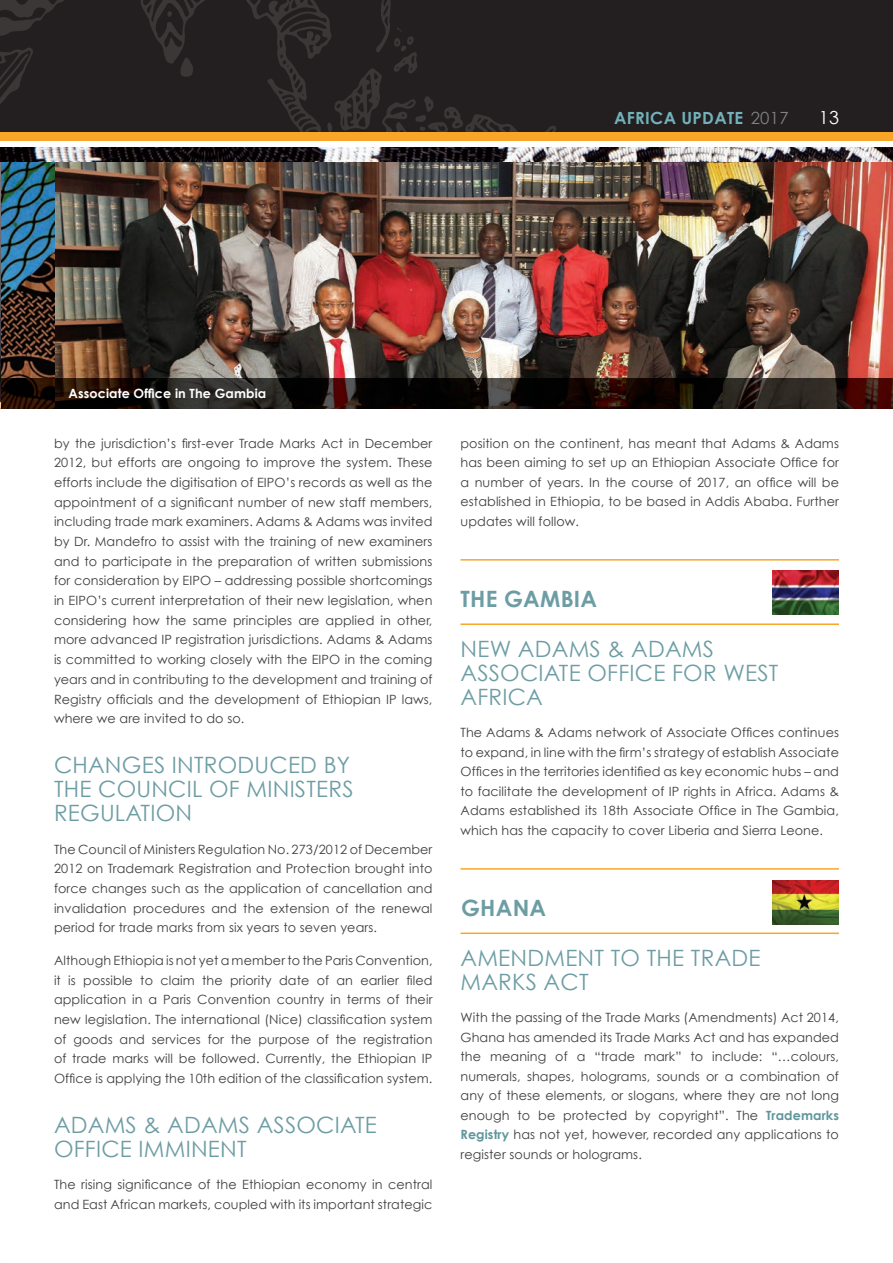
<style>
.page{position:relative;width:893px;height:1263px;background:#fff}
.page>*{position:absolute;margin:0;border:0;box-sizing:border-box;transform-origin:0 0}
.t1{font:22.5px/24.2px "Century Gothic";letter-spacing:.01em;color:#6d9da4}
.t2{font:700 22.5px "Century Gothic";letter-spacing:.01em;color:#6d9da4}
.t3{font:18px "Century Gothic";color:#fff}
.t4{font:700 16.8px "Century Gothic";letter-spacing:.02em;color:#73b2ba}
.t5{font:12.75px/19.6px "Century Gothic";letter-spacing:.01em;color:#3e3e3f;text-align:justify}
.t6{font:700 12.75px "Century Gothic";letter-spacing:.01em;color:#fff}
.s1{font-weight:400;color:#808285}
.s2{font-weight:700;color:#5f969c}
</style>
<div class="page">
<div style="left:0;top:0;width:893px;height:133px;background:#231f20"></div>
<svg style="left:0;top:0;width:64px;height:104px"></svg>
<svg style="left:545px;top:126px;width:11px;height:6px"></svg>
<svg style="left:246px;top:0;width:272px;height:132px"></svg>
<svg style="left:141px;top:0;width:64px;height:77px"></svg>
<img style="left:1px;top:162px;width:54px;height:216px">
<img style="left:55px;top:162px;width:838px;height:216px">
<div style="left:0;top:132px;width:893px;height:8px;background:#f9a628"></div>
<img style="left:1px;top:378px;width:892px;height:30px">
<hr style="left:460px;top:559px;width:379px;height:2px;background:#f9a628">
<hr style="left:460px;top:623px;width:379px;height:2px;background:#f9a628">
<hr style="left:460px;top:868px;width:379px;height:2px;background:#f9a628">
<hr style="left:460px;top:932px;width:379px;height:2px;background:#f9a628">
<img style="left:772px;top:571px;width:67px;height:44px">
<img style="left:772px;top:880px;width:67px;height:44px">
<img style="left:0;top:162px;width:1px;height:246px">
<img style="left:1px;top:147px;width:892px;height:15px">
<svg style="left:0;top:147px;width:1px;height:15px"></svg>
<h3 class="t4" style="left:614px;top:108px;width:176px">AFRICA UPDATE <span class="s1">2017</span></h3>
<h2 class="t3" style="left:819px;top:107px;width:22px">13</h2>
<p class="t6" style="left:69px;top:386px;width:199px">Associate Office in The Gambia</p>
<p class="t5" style="left:54px;top:433px;width:380px">by the jurisdiction’s first-ever Trade Marks Act in December 2012, but efforts are ongoing to improve the system. These efforts include the digitisation of EIPO’s records as well as the appointment of a significant number of new staff members, including trade mark examiners. Adams &amp; Adams was invited by Dr. Mandefro to assist with the training of new examiners and to participate in the preparation of written submissions for consideration by EIPO – addressing possible shortcomings in EIPO’s current interpretation of their new legislation, when considering how the same principles are applied in other, more advanced IP registration jurisdictions. Adams &amp; Adams is committed to working closely with the EIPO in the coming years and in contributing to the development and training of Registry officials and the development of Ethiopian IP laws, where we are invited to do so.</p>
<h1 class="t1" style="left:54px;top:752px;width:301px">CHANGES INTRODUCED BY<br>THE COUNCIL OF MINISTERS<br>REGULATION</h1>
<p class="t5" style="left:54px;top:839px;width:380px">The Council of Ministers Regulation No. 273/2012 of December 2012 on Trademark Registration and Protection brought into force changes such as the application of cancellation and invalidation procedures and the extension of the renewal period for trade marks from six years to seven years.</p>
<p class="t5" style="left:54px;top:950px;width:380px">Although Ethiopia is not yet a member to the Paris Convention, it is possible to claim the priority date of an earlier filed application in a Paris Convention country in terms of their new legislation. The international (Nice) classification system of goods and services for the purpose of the registration of trade marks will be followed. Currently, the Ethiopian IP Office is applying the 10th edition of the classification system.</p>
<h1 class="t1" style="left:54px;top:1112px;width:324px">ADAMS &amp; ADAMS ASSOCIATE<br>OFFICE IMMINENT</h1>
<p class="t5" style="left:54px;top:1175px;width:380px">The rising significance of the Ethiopian economy in central and East African markets, coupled with its important strategic</p>
<p class="t5" style="left:460px;top:433px;width:380px">position on the continent, has meant that Adams &amp; Adams has been aiming to set up an Ethiopian Associate Office for a number of years. In the course of 2017, an office will be established in Ethiopia, to be based in Addis Ababa. Further updates will follow.</p>
<h1 class="t2" style="left:460px;top:585px;width:138px">THE GAMBIA</h1>
<h1 class="t1" style="left:460px;top:636px;width:319px">NEW ADAMS &amp; ADAMS<br>ASSOCIATE OFFICE FOR WEST<br>AFRICA</h1>
<p class="t5" style="left:460px;top:723px;width:380px">The Adams &amp; Adams network of Associate Offices continues to expand, in line with the firm’s strategy of establish Associate Offices in the territories identified as key economic hubs – and to facilitate the development of IP rights in Africa. Adams &amp; Adams established its 18th Associate Office in The Gambia, which has the capacity to cover Liberia and Sierra Leone.</p>
<h1 class="t2" style="left:461px;top:894px;width:87px">GHANA</h1>
<h1 class="t1" style="left:460px;top:945px;width:302px">AMENDMENT TO THE TRADE<br>MARKS ACT</h1>
<p class="t5" style="left:460px;top:1008px;width:380px">With the passing of the Trade Marks (Amendments) Act 2014, Ghana has amended its Trade Marks Act and has expanded the meaning of a “trade mark” to include: “…colours, numerals, shapes, holograms, sounds or a combination of any of these elements, or slogans, where they are not long enough to be protected by copyright”. The <span class="s2">Trademarks Registry</span> has not yet, however, recorded any applications to register sounds or holograms.</p>
</div>
